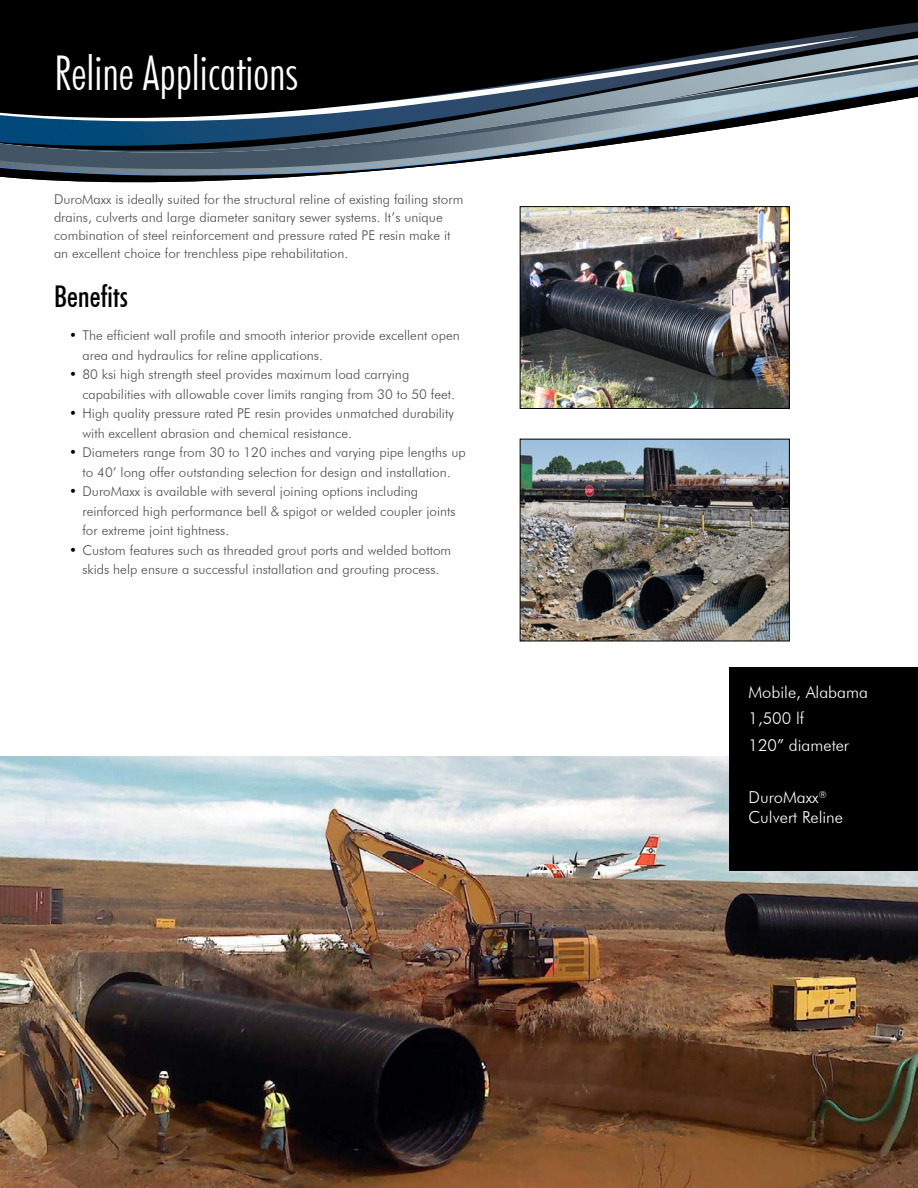
<style>
.page{position:relative;width:918px;height:1188px;background:#fff}
.page>*{position:absolute;margin:0;border:0;box-sizing:border-box;transform-origin:0 0}
.t1{font:300 condensed 48px "Futura BT";color:#fff;scale:.96 1}
.t2{font:500 condensed 30px "Futura BT";color:#000}
.t3{font:300 16.5px/26.2px "Futura BT";color:#fff}
.t4{font:300 13.5px/19.5px "Futura BT";color:#4d4d4f}
.s1{font-weight:500;color:#000}
</style>
<div class="page">
<svg style="left:0;top:0;width:918px;height:183px"></svg>
<svg style="left:0;top:4px;width:918px;height:57px;fill:#000"></svg>
<svg style="left:0;top:61px;width:918px;height:4px"></svg>
<svg style="left:0;top:65px;width:918px;height:13px"></svg>
<svg style="left:0;top:78px;width:918px;height:99px"></svg>
<img style="left:0;top:756px;width:918px;height:432px">
<div style="left:730px;top:667px;width:188px;height:204px;background:#000"></div>
<img style="left:519px;top:206px;width:271px;height:203px">
<img style="left:519px;top:438px;width:271px;height:204px">
<h1 class="t1" style="left:54px;top:44px;width:255px">Reline Applications</h1>
<p class="t4" style="left:54px;top:190px;width:411px;line-height:18px">DuroMaxx is ideally suited for the structural reline of existing failing storm drains, culverts and large diameter sanitary sewer systems. It’s unique combination of steel reinforcement and pressure rated PE resin make it an excellent choice for trenchless pipe rehabilitation.</p>
<h2 class="t2" style="left:54px;top:278px;width:76px">Benefits</h2>
<p class="t4" style="left:82px;top:325px;width:379px;text-indent:-14px"><span class="s1">•</span> The efficient wall profile and smooth interior provide excellent open area and hydraulics for reline applications.</p>
<p class="t4" style="left:82px;top:364px;width:374px;text-indent:-14px"><span class="s1">•</span> 80 ksi high strength steel provides maximum load carrying capabilities with allowable cover limits ranging from 30 to 50 feet.</p>
<p class="t4" style="left:82px;top:403px;width:373px;text-indent:-14px"><span class="s1">•</span> High quality pressure rated PE resin provides unmatched durability with excellent abrasion and chemical resistance.</p>
<p class="t4" style="left:69px;top:442px;width:398px;text-align:center"><span class="s1">•</span> Diameters range from 30 to 120 inches and varying pipe lengths up to 40’ long offer outstanding selection for design and installation.</p>
<p class="t4" style="left:82px;top:481px;width:375px;text-indent:-14px"><span class="s1">•</span> DuroMaxx is available with several joining options including reinforced high performance bell &amp; spigot or welded coupler joints for extreme joint tightness.</p>
<p class="t4" style="left:69px;top:540px;width:384px;text-align:center"><span class="s1">•</span> Custom features such as threaded grout ports and welded bottom skids help ensure a successful installation and grouting process.</p>
<p class="t3" style="left:748px;top:679px;width:121px">Mobile, Alabama<br>1,500 lf<br>120” diameter</p>
<p class="t3" style="left:748px;top:787px;width:96px;line-height:19.5px">DuroMaxx<sup>®<br></sup>Culvert Reline</p>
</div>
